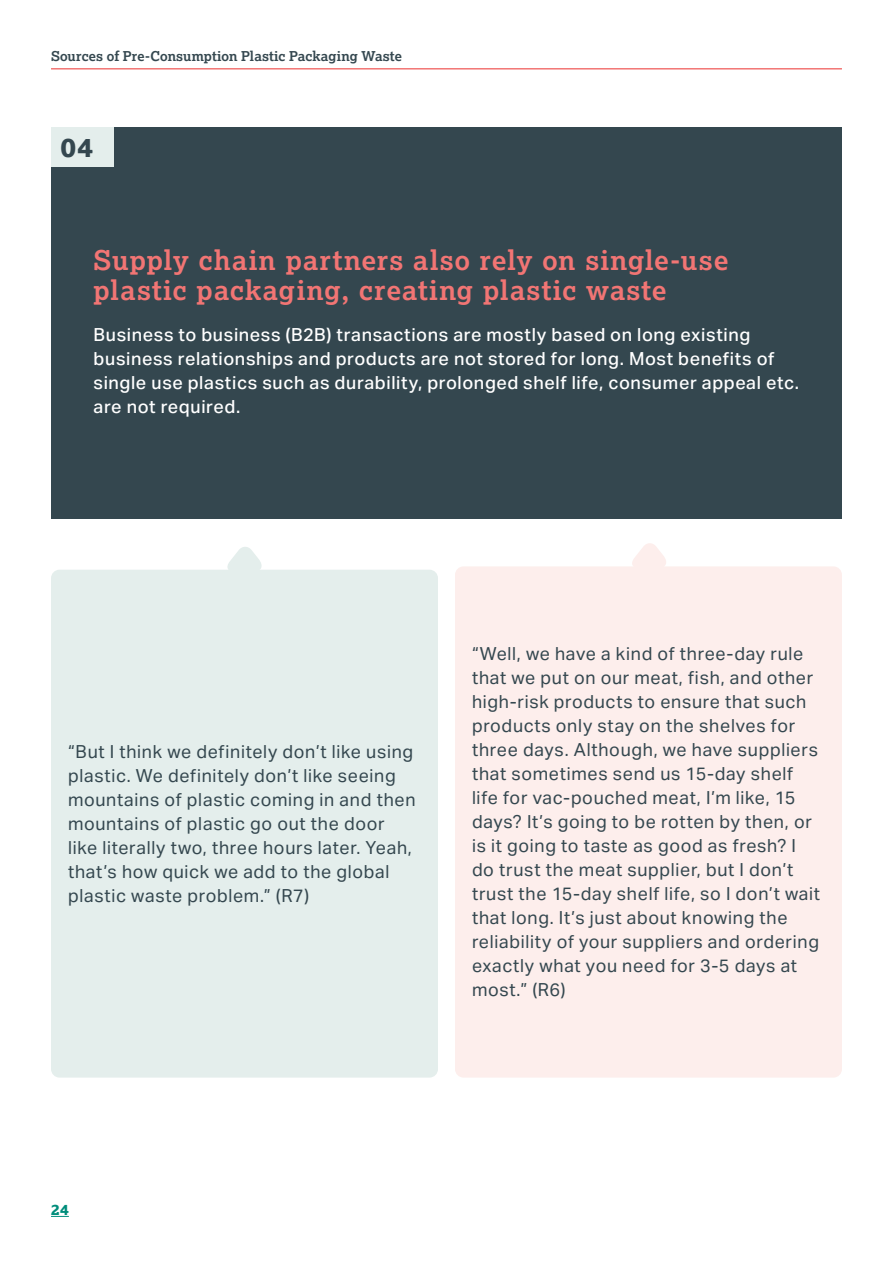
<style>
.page{position:relative;width:893px;height:1263px;background:#fff}
.page>*{position:absolute;margin:0;border:0;box-sizing:border-box;transform-origin:0 0}
.NewBodyCopy-white{font:600 27px/30px "Lexia";letter-spacing:.045em;color:#f27574}
.t1{font:800 26.85px "Lexia";color:#34474f}
.NewBodyCopy{font:18px/24px "Aktiv Grotesk";letter-spacing:.035em;color:#34474f}
.NewBodyCopy-white-2{font:500 18px/24px "Aktiv Grotesk";letter-spacing:.035em;color:#fff}
.t2{font:800 15px "Lexia";color:#008d7b}
.t3{font:600 13.5px "Lexia";letter-spacing:.01em;color:#34474f}
</style>
<div class="page">
<svg style="left:51px;top:1216px;width:18px;height:1px"></svg>
<hr style="left:51px;top:68px;width:791px;height:2px;background:#f27574">
<div style="left:51px;top:128px;width:791px;height:391px;background:#34474f"></div>
<div style="left:51px;top:128px;width:63px;height:39px;background:#e4eeec"></div>
<div style="left:51px;top:570px;width:387px;height:507px;background:#e4eeec;border-radius:9px"></div>
<div style="left:455px;top:566px;width:387px;height:511px;background:#fdeeec;border-radius:9px"></div>
<svg style="left:227px;top:547px;width:35px;height:23px"></svg>
<svg style="left:632px;top:543px;width:34px;height:23px"></svg>
<p class="t3" style="left:51px;top:47px;width:352px">Sources of Pre-Consumption Plastic Packaging Waste</p>
<p class="t1" style="left:61px;top:130px;width:34px">04</p>
<p class="NewBodyCopy-white" style="left:94px;top:244px;width:636px">Supply chain partners also rely on single-use plastic packaging, creating plastic waste</p>
<p class="NewBodyCopy-white-2" style="left:94px;top:323px;width:707px">Business to business (B2B) transactions are mostly based on long existing business relationships and products are not stored for long. Most benefits of single use plastics such as durability, prolonged shelf life, consumer appeal etc. are not required.</p>
<p class="NewBodyCopy" style="left:68px;top:740px;width:349px">“But I think we definitely don’t like using plastic. We definitely don’t like seeing mountains of plastic coming in and then mountains of plastic go out the door like literally two, three hours later. Yeah, that’s how quick we add to the global plastic waste problem.” (R7)</p>
<p class="NewBodyCopy" style="left:472px;top:642px;width:350px">“Well, we have a kind of three-day rule that we put on our meat, fish, and other high-risk products to ensure that such products only stay on the shelves for three days. Although, we have suppliers that sometimes send us 15-day shelf life for vac-pouched meat, I’m like, 15 days? It’s going to be rotten by then, or is it going to taste as good as fresh? I do trust the meat supplier, but I don’t trust the 15-day shelf life, so I don’t wait that long. It’s just about knowing the reliability of your suppliers and ordering exactly what you need for 3-5 days at most.” (R6)</p>
<p class="t2" style="left:51px;top:1200px;width:19px">24</p>
</div>
